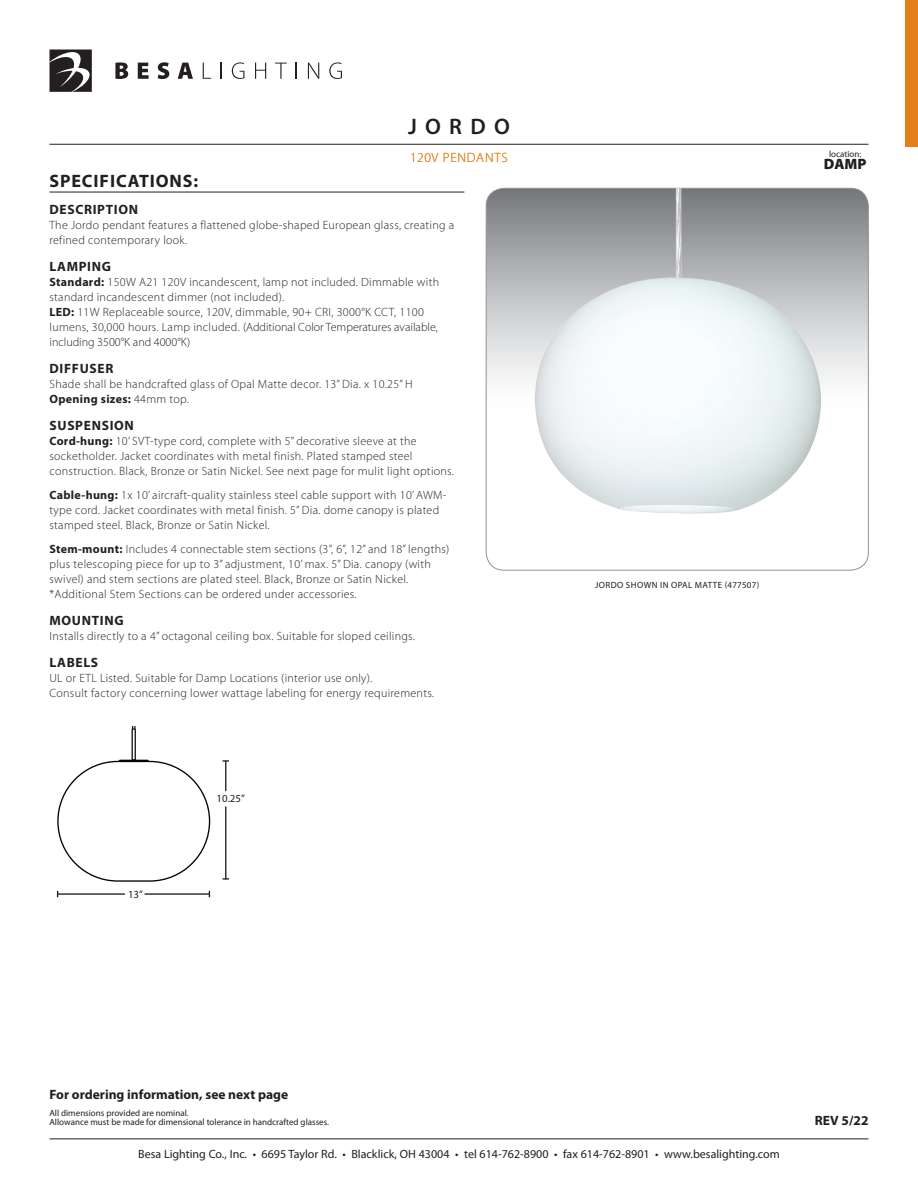
<style>
.page{position:relative;width:918px;height:1188px;background:#fff}
.page>*{position:absolute;margin:0;border:0;box-sizing:border-box;transform-origin:0 0}
.t1{font:600 22.5px "Myriad Pro";letter-spacing:.37em;color:#231f20}
.t2{font:700 18px "Myriad Pro";letter-spacing:.05em;color:#231f20}
.t3{font:900 15px "Myriad Pro";color:#231f20}
.t4{font:700 13.5px "Myriad Pro";letter-spacing:.05em;color:#231f20}
.t5{font:700 13.5px "Myriad Pro";color:#231f20}
.t6{font:300 13.5px "Myriad Pro";letter-spacing:.06em;color:#e4801b}
.t7{font:300 12px/15px "Myriad Pro";letter-spacing:.025em;color:#231f20}
.t8{font:12px "Myriad Pro";color:#231f20}
.t9{font:10.8px "Myriad Pro";color:#231f20}
.t10{font:9px/9px "Myriad Pro";color:#231f20}
.t11{font:9px "Myriad Pro";letter-spacing:.045em;color:#231f20}
.s1{font-weight:700}
</style>
<div class="page">
<hr style="left:50px;top:1138px;width:818px;height:1px;background:#231f20">
<svg style="left:115px;top:62px;width:13px;height:17px"></svg>
<svg style="left:138px;top:63px;width:11px;height:16px"></svg>
<svg style="left:158px;top:62px;width:11px;height:17px"></svg>
<svg style="left:178px;top:63px;width:15px;height:16px"></svg>
<svg style="left:203px;top:63px;width:8px;height:16px"></svg>
<svg style="left:221px;top:63px;width:1px;height:16px"></svg>
<svg style="left:232px;top:62px;width:12px;height:17px"></svg>
<svg style="left:255px;top:63px;width:11px;height:16px"></svg>
<svg style="left:275px;top:63px;width:12px;height:16px"></svg>
<svg style="left:296px;top:63px;width:1px;height:16px"></svg>
<svg style="left:308px;top:63px;width:11px;height:16px"></svg>
<svg style="left:329px;top:62px;width:13px;height:17px"></svg>
<svg style="left:50px;top:50px;width:42px;height:42px"></svg>
<hr style="left:50px;top:144px;width:818px;height:1px;background:#231f20">
<div style="left:905px;top:1px;width:13px;height:146px;background:#e4801b"></div>
<svg style="left:486px;top:188px;width:382px;height:382px"></svg>
<hr style="left:50px;top:192px;width:414px;height:1px;background:#231f20">
<img style="left:526px;top:188px;width:303px;height:342px">
<hr style="left:58px;top:893px;width:66px;height:2px;background:#231f20">
<hr style="left:145px;top:893px;width:64px;height:2px;background:#231f20">
<hr style="left:225px;top:807px;width:1px;height:72px;background:#231f20">
<svg style="left:223px;top:878px;width:6px;height:2px"></svg>
<hr style="left:225px;top:761px;width:1px;height:30px;background:#231f20">
<svg style="left:118px;top:727px;width:32px;height:34px"></svg>
<h1 class="t1" style="left:408px;top:113px;width:103px">JORDO</h1>
<p class="t6" style="left:410px;top:149px;width:99px">120V pendants</p>
<h2 class="t2" style="left:50px;top:170px;width:150px">SPECIFICATIONS:</h2>
<p class="t4" style="left:50px;top:201px;width:90px">DESCRIPTION</p>
<p class="t7" style="left:50px;top:218px;width:406px">The Jordo pendant features a flattened globe-shaped European glass, creating a refined contemporary look.</p>
<p class="t4" style="left:50px;top:258px;width:63px">LAMPING</p>
<p class="t7" style="left:50px;top:275px;width:391px"><span class="s1">Standard:</span> 150W A21 120V incandescent, lamp not included. Dimmable with standard incandescent dimmer (not included).<br><span class="s1">LED:</span> 11W Replaceable source, 120V, dimmable, 90+ CRI, 3000°K CCT, 1100 lumens, 30,000 hours. Lamp included. (Additional Color Temperatures available, including 3500°K and 4000°K)</p>
<p class="t4" style="left:50px;top:360px;width:65px">DIFFUSER</p>
<p class="t7" style="left:50px;top:377px;width:365px">Shade shall be handcrafted glass of Opal Matte decor. 13” Dia. x 10.25” H<br><span class="s1">Opening sizes:</span> 44mm top.</p>
<p class="t4" style="left:50px;top:417px;width:86px">SUSPENSION</p>
<p class="t7" style="left:50px;top:434px;width:406px"><span class="s1">Cord-hung:</span> 10’ SVT-type cord, complete with 5” decorative sleeve at the socketholder. Jacket coordinates with metal finish. Plated stamped steel construction. Black, Bronze or Satin Nickel. See next page for mulit light options.</p>
<p class="t7" style="left:50px;top:488px;width:398px"><span class="s1">Cable-hung:</span> 1x 10’ aircraft-quality stainless steel cable support with 10’ AWM&shy;type cord. Jacket coordinates with metal finish. 5” Dia. dome canopy is plated stamped steel. Black, Bronze or Satin Nickel.</p>
<p class="t7" style="left:50px;top:542px;width:401px"><span class="s1">Stem-mount:</span> Includes 4 connectable stem sections (3”, 6”, 12” and 18” lengths) plus telescoping piece for up to 3” adjustment, 10’ max. 5” Dia. canopy (with swivel) and stem sections are plated steel. Black, Bronze or Satin Nickel. *Additional Stem Sections can be ordered under accessories.</p>
<p class="t4" style="left:50px;top:612px;width:76px">MOUNTING</p>
<p class="t7" style="left:50px;top:629px;width:367px">Installs directly to a 4” octagonal ceiling box. Suitable for sloped ceilings.</p>
<p class="t4" style="left:50px;top:654px;width:50px">LABELS</p>
<p class="t7" style="left:50px;top:671px;width:386px">UL or ETL Listed. Suitable for Damp Locations (interior use only).<br>Consult factory concerning lower wattage labeling for energy requirements.</p>
<p class="t9" style="left:128px;top:887px;width:16px">13”</p>
<p class="t9" style="left:217px;top:792px;width:30px">10.25”</p>
<p class="t10" style="left:829px;top:149px;width:34px">location:</p>
<p class="t3" style="left:824px;top:154px;width:44px">DAMP</p>
<p class="t11" style="left:595px;top:579px;width:166px">Jordo shown in opal matte (477507)</p>
<p class="t5" style="left:50px;top:1086px;width:240px">For ordering information, see next page</p>
<p class="t10" style="left:50px;top:1108px;width:281px">All dimensions provided are nominal.<br>Allowance must be made for dimensional tolerance in handcrafted glasses.</p>
<p class="t8" style="left:138px;top:1147px;width:643px">Besa Lighting Co., Inc. • 6695 Taylor Rd. • Blacklick, OH 43004 • tel 614-762-8900 • fax 614-762-8901 • www.besalighting.com</p>
<p class="t4" style="left:815px;top:1112px;width:55px">REV 5/22</p>
</div>
